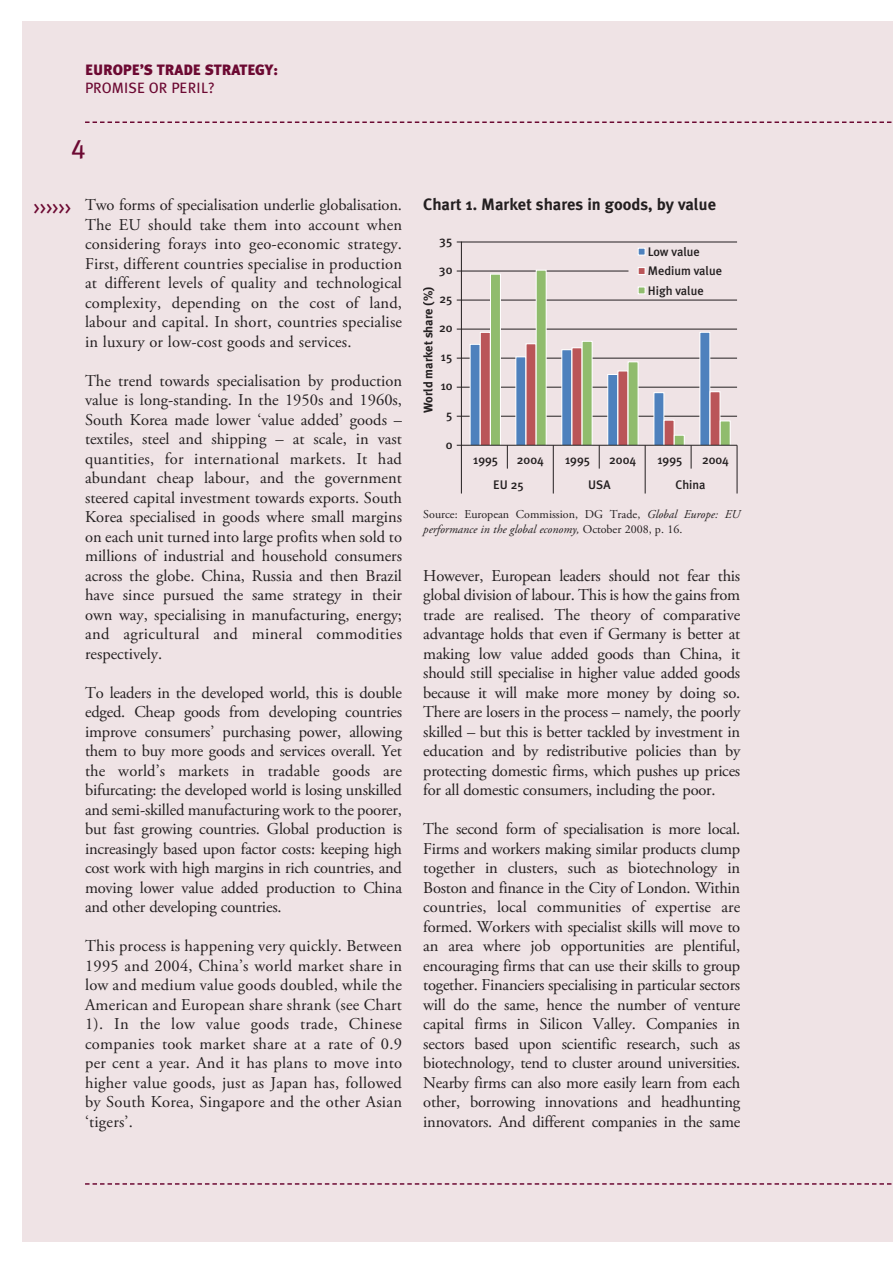
<style>
.page{position:relative;width:893px;height:1263px;background:#fff}
.page>*{position:absolute;margin:0;border:0;box-sizing:border-box;transform-origin:0 0}
.t1{font:27px "Meta Plus Book Caps";color:#6c0932}
.t2{font:18px "Meta Plus Book Caps";color:#6c0932}
.t3{font:16.5px/19.5px "Adobe Garamond Pro";letter-spacing:-.005em;color:#231f20;text-align:justify}
.t4{font:700 16.5px "Meta Plus";color:#231f20}
.t5{font:900 15px "Meta Plus";color:#6c0932}
.t6{font:15px "Meta Plus";letter-spacing:.015em;color:#6c0932}
.t7{font:500 12.45px/19.5px "Meta Plus";color:#231f20}
.t8{font:700 12.45px "Meta Plus";color:#231f20}
.t9{font:12px/15px "Adobe Garamond Pro";color:#231f20}
.s1{font-style:italic}
</style>
<div class="page">
<div style="left:22px;top:22px;width:871px;height:1220px;background:#efe3e5"></div>
<svg style="left:85px;top:121px;width:807px;height:2px"></svg>
<svg style="left:85px;top:1183px;width:807px;height:2px"></svg>
<hr style="left:461px;top:242px;width:1px;height:251px;background:#231f20">
<hr style="left:645px;top:445px;width:1px;height:48px;background:#231f20">
<hr style="left:553px;top:445px;width:1px;height:48px;background:#231f20">
<svg style="left:691px;top:446px;width:1px;height:23px"></svg>
<svg style="left:599px;top:446px;width:1px;height:23px"></svg>
<svg style="left:507px;top:446px;width:1px;height:23px"></svg>
<hr style="left:737px;top:445px;width:1px;height:48px;background:#231f20">
<hr style="left:457px;top:416px;width:280px;height:1px;background:#231f20">
<hr style="left:457px;top:387px;width:280px;height:1px;background:#231f20">
<hr style="left:457px;top:358px;width:280px;height:1px;background:#231f20">
<hr style="left:457px;top:271px;width:171px;height:1px;background:#231f20">
<hr style="left:457px;top:300px;width:280px;height:1px;background:#231f20">
<hr style="left:457px;top:329px;width:280px;height:1px;background:#231f20">
<hr style="left:457px;top:242px;width:280px;height:1px;background:#231f20">
<div style="left:470px;top:344px;width:10px;height:102px;background:#4e81bd"></div>
<div style="left:480px;top:332px;width:10px;height:114px;background:#ba5558"></div>
<div style="left:480px;top:332px;width:11px;height:114px;border:1px solid #fff"></div>
<div style="left:490px;top:274px;width:10px;height:172px;background:#90bc6d"></div>
<div style="left:490px;top:274px;width:11px;height:172px;border:1px solid #fff"></div>
<div style="left:516px;top:357px;width:10px;height:89px;background:#4e81bd"></div>
<div style="left:515px;top:356px;width:11px;height:90px;border:1px solid #fff"></div>
<div style="left:526px;top:344px;width:10px;height:102px;background:#ba5558"></div>
<div style="left:536px;top:270px;width:10px;height:176px;background:#90bc6d"></div>
<div style="left:536px;top:270px;width:11px;height:176px;border:1px solid #fff"></div>
<div style="left:562px;top:350px;width:10px;height:96px;background:#4e81bd"></div>
<div style="left:561px;top:349px;width:11px;height:97px;border:1px solid #fff"></div>
<div style="left:572px;top:348px;width:10px;height:98px;background:#ba5558"></div>
<div style="left:571px;top:347px;width:11px;height:99px;border:1px solid #fff"></div>
<div style="left:582px;top:341px;width:10px;height:105px;background:#90bc6d"></div>
<div style="left:582px;top:341px;width:11px;height:105px;border:1px solid #fff"></div>
<div style="left:608px;top:374px;width:10px;height:72px;background:#4e81bd"></div>
<div style="left:607px;top:374px;width:11px;height:72px;border:1px solid #fff"></div>
<div style="left:618px;top:371px;width:10px;height:75px;background:#ba5558"></div>
<div style="left:617px;top:370px;width:11px;height:76px;border:1px solid #fff"></div>
<div style="left:628px;top:362px;width:10px;height:84px;background:#90bc6d"></div>
<div style="left:628px;top:361px;width:10px;height:85px;border:1px solid #fff"></div>
<div style="left:700px;top:332px;width:10px;height:114px;background:#4e81bd"></div>
<div style="left:699px;top:332px;width:11px;height:114px;border:1px solid #fff"></div>
<div style="left:710px;top:392px;width:10px;height:54px;background:#ba5558"></div>
<div style="left:720px;top:421px;width:10px;height:25px;background:#90bc6d"></div>
<div style="left:720px;top:420px;width:11px;height:26px;border:1px solid #fff"></div>
<div style="left:654px;top:393px;width:10px;height:53px;background:#4e81bd"></div>
<div style="left:653px;top:392px;width:11px;height:54px;border:1px solid #fff"></div>
<div style="left:664px;top:420px;width:10px;height:26px;background:#ba5558"></div>
<div style="left:674px;top:435px;width:10px;height:11px;background:#90bc6d"></div>
<div style="left:674px;top:435px;width:11px;height:11px;border:1px solid #fff"></div>
<hr style="left:457px;top:445px;width:280px;height:1px;background:#231f20">
<div style="left:638px;top:248px;width:7px;height:7px;background:#4e81bd"></div>
<div style="left:638px;top:248px;width:7px;height:8px;border:1px solid #fff"></div>
<div style="left:638px;top:268px;width:7px;height:6px;background:#ba5558"></div>
<div style="left:638px;top:267px;width:7px;height:8px;border:1px solid #fff"></div>
<div style="left:638px;top:287px;width:7px;height:7px;background:#90bc6d"></div>
<div style="left:638px;top:286px;width:7px;height:8px;border:1px solid #fff"></div>
<p class="t5" style="left:85px;top:61px;width:194px">EUROPE’S TRADE STRATEGY:</p>
<p class="t6" style="left:85px;top:79px;width:131px">PROMISE OR PERIL?</p>
<h1 class="t1" style="left:71px;top:133px;width:16px">4</h1>
<p class="t2" style="left:34px;top:197px;width:39px">&gt;&gt;&gt;&gt;&gt;&gt;</p>
<p class="t3" style="left:85px;top:196px;width:318px">Two forms of specialisation underlie globalisation.<br>The EU should take them into account when considering forays into geo-economic strategy.<br>First, different countries specialise in production at different levels of quality and technological complexity, depending on the cost of land, labour and capital. In short, countries specialise in luxury or low-cost goods and services.</p>
<p class="t3" style="left:85px;top:372px;width:318px">The trend towards specialisation by production value is long-standing. In the 1950s and 1960s, South Korea made lower ‘value added’ goods – textiles, steel and shipping – at scale, in vast quantities, for international markets. It had abundant cheap labour, and the government steered capital investment towards exports. South Korea specialised in goods where small margins on each unit turned into large profits when sold to millions of industrial and household consumers across the globe. China, Russia and then Brazil have since pursued the same strategy in their own way, specialising in manufacturing, energy; and agricultural and mineral commodities respectively.</p>
<p class="t3" style="left:85px;top:684px;width:318px">To leaders in the developed world, this is double edged. Cheap goods from developing countries improve consumers’ purchasing power, allowing them to buy more goods and services overall. Yet the world’s markets in tradable goods are bifurcating: the developed world is losing unskilled and semi-skilled manufacturing work to the poorer, but fast growing countries. Global production is increasingly based upon factor costs: keeping high cost work with high margins in rich countries, and moving lower value added production to China and other developing countries.</p>
<p class="t3" style="left:85px;top:937px;width:318px">This process is happening very quickly. Between 1995 and 2004, China’s world market share in low and medium value goods doubled, while the American and European share shrank (see Chart 1). In the low value goods trade, Chinese companies took market share at a rate of 0.9 per cent a year. And it has plans to move into higher value goods, just as Japan has, followed by South Korea, Singapore and the other Asian ‘tigers’.</p>
<p class="t4" style="left:423px;top:195px;width:294px">Chart 1. Market shares in goods, by value</p>
<p class="t7" style="left:440px;top:231px;width:14px">35</p>
<p class="t7" style="left:439px;top:260px;width:15px">30</p>
<p class="t7" style="left:439px;top:289px;width:15px">25</p>
<p class="t7" style="left:439px;top:318px;width:15px">20</p>
<p class="t7" style="left:441px;top:347px;width:13px">15</p>
<p class="t7" style="left:441px;top:376px;width:13px">10</p>
<p class="t7" style="left:446px;top:405px;width:8px">5</p>
<p class="t7" style="left:446px;top:434px;width:8px">0</p>
<p class="t8" style="left:421px;top:413px;width:128px;rotate:-90deg">World market share (%)</p>
<p class="t7" style="left:648px;top:242px;width:76px">Low value<br>Medium value<br>High value</p>
<p class="t7" style="left:517px;top:450px;width:28px">2004</p>
<p class="t7" style="left:565px;top:450px;width:27px">1995</p>
<p class="t7" style="left:609px;top:450px;width:28px">2004</p>
<p class="t7" style="left:657px;top:450px;width:27px">1995</p>
<p class="t7" style="left:702px;top:450px;width:28px">2004</p>
<p class="t7" style="left:493px;top:447px;width:32px;line-height:25px;text-indent:-20px">1995<br>EU 25</p>
<p class="t7" style="left:588px;top:475px;width:24px">USA</p>
<p class="t7" style="left:676px;top:475px;width:31px">China</p>
<p class="t9" style="left:423px;top:507px;width:318px">Source: European Commission, DG Trade, <span class="s1">Global Europe: EU performance in the global economy,</span> October 2008, p. 16.</p>
<p class="t3" style="left:423px;top:567px;width:318px">However, European leaders should not fear this global division of labour. This is how the gains from trade are realised. The theory of comparative advantage holds that even if Germany is better at making low value added goods than China, it should still specialise in higher value added goods because it will make more money by doing so.<br>There are losers in the process – namely, the poorly skilled – but this is better tackled by investment in education and by redistributive policies than by protecting domestic firms, which pushes up prices for all domestic consumers, including the poor.</p>
<p class="t3" style="left:423px;top:820px;width:318px">The second form of specialisation is more local.<br>Firms and workers making similar products clump together in clusters, such as biotechnology in Boston and finance in the City of London. Within countries, local communities of expertise are formed. Workers with specialist skills will move to an area where job opportunities are plentiful, encouraging firms that can use their skills to group together. Financiers specialising in particular sectors will do the same, hence the number of venture capital firms in Silicon Valley. Companies in sectors based upon scientific research, such as biotechnology, tend to cluster around universities.<br>Nearby firms can also more easily learn from each other, borrowing innovations and headhunting innovators. And different companies in the same</p>
</div>
